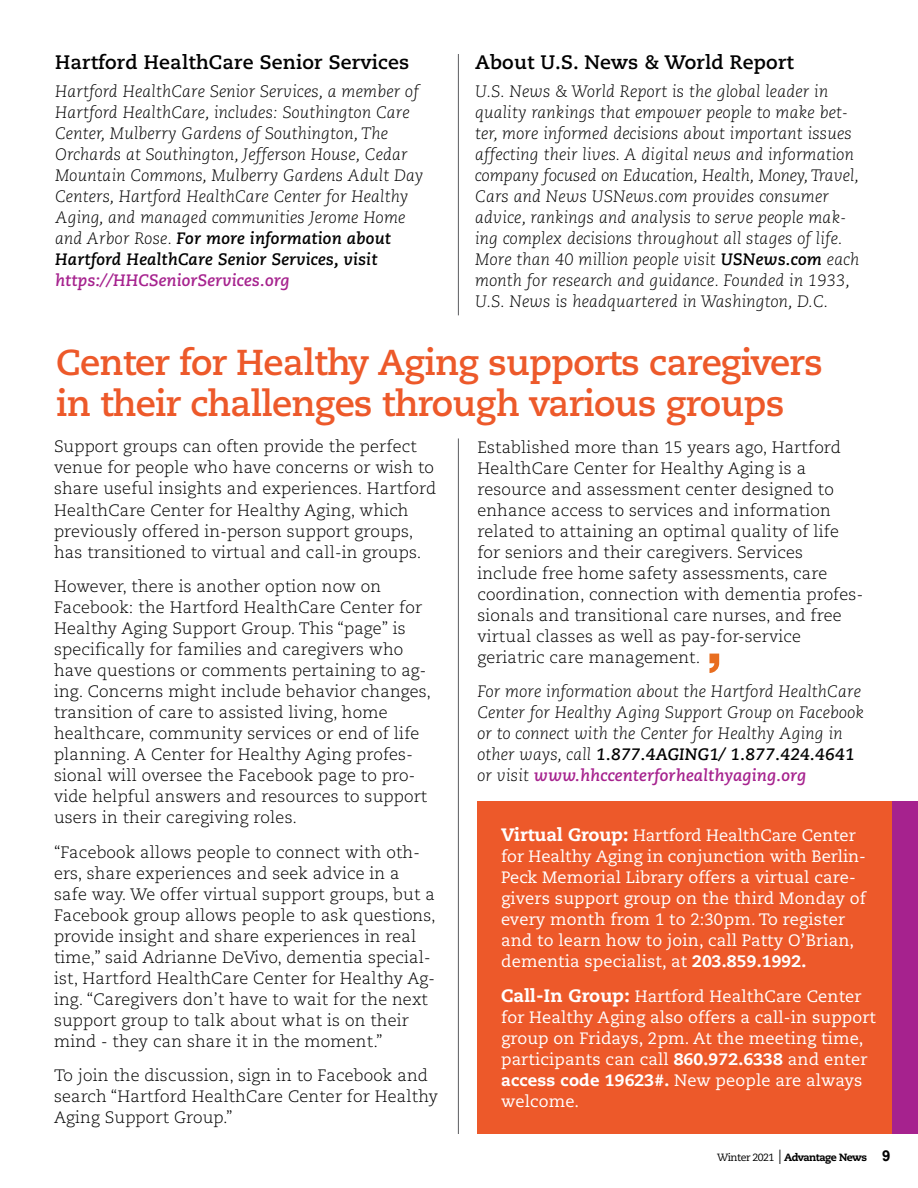
<style>
.page{position:relative;width:918px;height:1188px;background:#fff}
.page>*{position:absolute;margin:0;border:0;box-sizing:border-box;transform-origin:0 0}
.t1{font:700 36px/40.5px "Caecilia LT Std";letter-spacing:-.02em;color:#ed592a}
.t2{font:700 19.5px "Caecilia LT Std";letter-spacing:.01em;color:#000}
.t3{font:300 16.5px/21px "Caecilia LT Std";letter-spacing:.01em;color:#000}
.t4{font:italic 300 16.5px/21px "Caecilia LT Std";letter-spacing:.01em;color:#000}
.t5{font:16.5px/21px "Caecilia LT Std";letter-spacing:.01em;color:#fff}
.t6{font:italic 700 16.5px "Caecilia LT Std";letter-spacing:.01em;color:#a6228e}
.t7{font:800 10.5px "Caecilia LT Std";letter-spacing:-.045em;color:#000}
.s1{font-weight:700}
.s2{font-weight:700;color:#a6228e}
.s3{font-weight:800;font-size:18px}
.s4{font-weight:800}
.s5{font-weight:400}
.s6{font-family:"Arial Narrow";font-weight:400;font-size:19.95px}
.s7{font-family:"Arial";font-weight:700;font-size:15px}
</style>
<div class="page">
<hr style="left:458px;top:54px;width:1px;height:261px;background:#6d6e71">
<svg style="left:709px;top:654px;width:10px;height:19px"></svg>
<hr style="left:458px;top:438px;width:1px;height:696px;background:#6d6e71">
<div style="left:477px;top:801px;width:441px;height:333px;background:#ed592a"></div>
<div style="left:892px;top:801px;width:26px;height:333px;background:#a6228e"></div>
<p class="t2" style="left:55px;top:51px;width:356px">Hartford HealthCare Senior Services</p>
<p class="t4" style="left:55px;top:81px;width:370px">Hartford HealthCare Senior Services, a member of Hartford HealthCare, includes: Southington Care Center, Mulberry Gardens of Southington, The Orchards at Southington, Jefferson House, Cedar Mountain Commons, Mulberry Gardens Adult Day Centers, Hartford HealthCare Center for Healthy Aging, and managed communities Jerome Home and Arbor Rose. <span class="s1">For more information about Hartford HealthCare Senior Services, visit</span></p>
<p class="t6" style="left:55px;top:270px;width:236px">https://HHCSeniorServices.org</p>
<p class="t2" style="left:475px;top:51px;width:320px">About U.S. News &amp; World Report</p>
<p class="t4" style="left:475px;top:81px;width:386px">U.S. News &amp; World Report is the global leader in quality rankings that empower people to make bet&shy;ter, more informed decisions about important issues affecting their lives. A digital news and information company focused on Education, Health, Money, Travel, Cars and News USNews.com provides consumer advice, rankings and analysis to serve people mak&shy;ing complex decisions throughout all stages of life.<br>More than 40 million people visit <span class="s1">USNews.com</span> each month for research and guidance. Founded in 1933, U.S. News is headquartered in Washington, D.C.</p>
<h1 class="t1" style="left:56px;top:343px;width:768px">Center for Healthy Aging supports caregivers in their challenges through various groups</h1>
<p class="t3" style="left:54px;top:437px;width:384px">Support groups can often provide the perfect venue for people who have concerns or wish to share useful insights and experiences. Hartford HealthCare Center for Healthy Aging, which previously offered in-person support groups, has transitioned to virtual and call-in groups.</p>
<p class="t3" style="left:54px;top:576px;width:379px">However, there is another option now on Facebook: the Hartford HealthCare Center for Healthy Aging Support Group. This “page” is specifically for families and caregivers who have questions or comments pertaining to ag&shy;ing. Concerns might include behavior changes, transition of care to assisted living, home healthcare, community services or end of life planning. A Center for Healthy Aging profes&shy;sional will oversee the Facebook page to pro&shy;vide helpful answers and resources to support users in their caregiving roles.</p>
<p class="t3" style="left:54px;top:842px;width:383px">“Facebook allows people to connect with oth&shy;ers, share experiences and seek advice in a safe way. We offer virtual support groups, but a Facebook group allows people to ask questions, provide insight and share experiences in real time,” said Adrianne DeVivo, dementia special&shy;ist, Hartford HealthCare Center for Healthy Ag&shy;ing. “Caregivers don’t have to wait for the next support group to talk about what is on their mind - they can share it in the moment.”</p>
<p class="t3" style="left:54px;top:1065px;width:385px">To join the discussion, sign in to Facebook and search “Hartford HealthCare Center for Healthy<br>Aging Support Group.”</p>
<p class="t3" style="left:477px;top:437px;width:387px">Established more than 15 years ago, Hartford HealthCare Center for Healthy Aging is a resource and assessment center designed to enhance access to services and information related to attaining an optimal quality of life for seniors and their caregivers. Services include free home safety assessments, care coordination, connection with dementia profes&shy;sionals and transitional care nurses, and free virtual classes as well as pay-for-service geriatric care management.</p>
<p class="t4" style="left:477px;top:681px;width:388px">For more information about the Hartford HealthCare Center for Healthy Aging Support Group on Facebook or to connect with the Center for Healthy Aging in other ways, call <span class="s1">1.877.4AGING1/ 1.877.424.4641 </span>or visit <span class="s2">www.hhccenterforhealthyaging.org</span></p>
<p class="t5" style="left:501px;top:825px;width:366px"><span class="s3">Virtual Group:</span> Hartford HealthCare Center for Healthy Aging in conjunction with Berlin-Peck Memorial Library offers a virtual care&shy;givers support group on the third Monday of every month from 1 to 2:30pm. To register and to learn how to join, call Patty O’Brian, dementia specialist, at <span class="s4">203.859.1992.</span></p>
<p class="t5" style="left:501px;top:986px;width:376px"><span class="s3">Call-In Group:</span> Hartford HealthCare Center for Healthy Aging also offers a call-in support group on Fridays, 2pm. At the meeting time, participants can call <span class="s4">860.972.6338</span> and enter <span class="s4">access code 19623#.</span> New people are always welcome.</p>
<p class="t7" style="left:717px;top:1151px;width:175px"><span class="s5">Winter 2021</span> <span class="s6">I</span> Advantage News <span class="s7">9</span></p>
</div>
